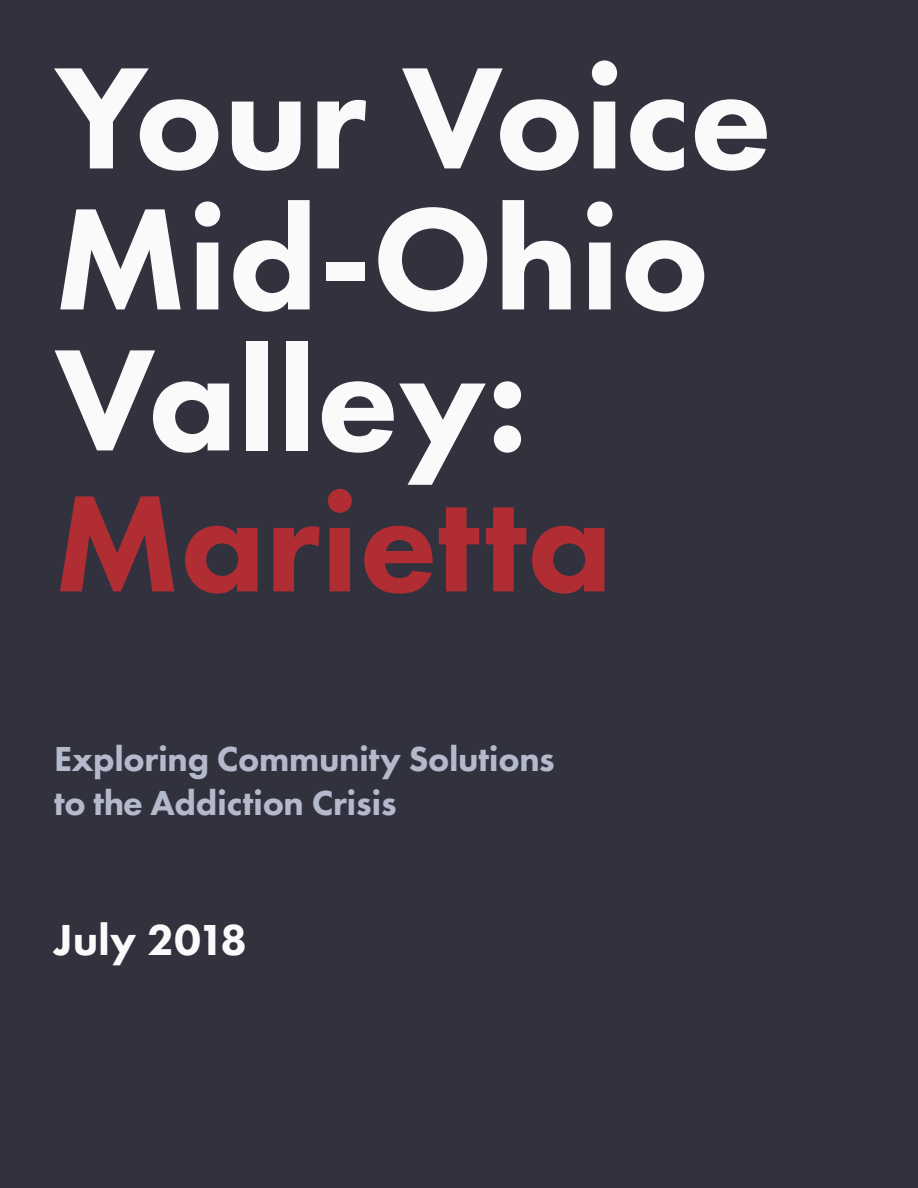
<style>
.page{position:relative;width:918px;height:1188px;background:#31323e}
.page>*{position:absolute;margin:0;border:0;box-sizing:border-box;transform-origin:0 0}
.t1{font:800 150px "Futura PT";color:#f9fafa}
.t2{font:800 142.5px "Futura PT";color:#b02d34}
.t3{font:800 45px "Futura PT";color:#f9fafa}
.t4{font:800 36px/43.2px "Futura PT";letter-spacing:-.01em;color:#b4bacb}
</style>
<div class="page">
<p class="t1" style="left:54px;top:25px;width:719px">Your Voice</p>
<p class="t1" style="left:54px;top:166px;width:657px">Mid-Ohio</p>
<p class="t1" style="left:54px;top:307px;width:476px">Valley:</p>
<p class="t2" style="left:54px;top:455px;width:560px">Marietta</p>
<p class="t4" style="left:54px;top:737px;width:502px">Exploring Community Solutions to the Addiction Crisis</p>
<p class="t3" style="left:54px;top:912px;width:195px">July 2018</p>
</div>
